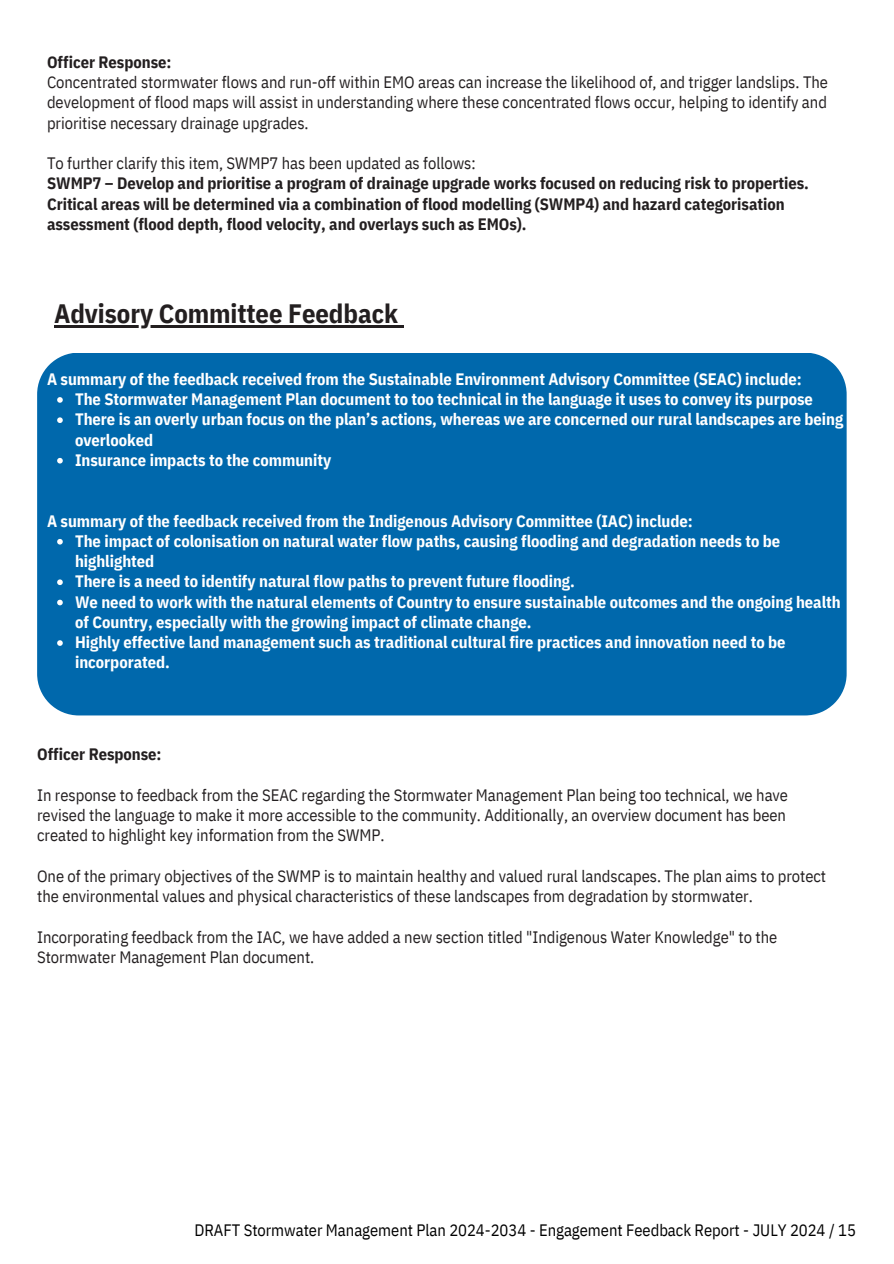
<style>
.page{position:relative;width:894px;height:1264px;background:#fff}
.page>*{position:absolute;margin:0;border:0;box-sizing:border-box;transform-origin:0 0}
.t1{font:700 26.55px "IBM Plex Sans Cond";color:#231f20}
.t2{font:16.5px/20.2px "IBM Plex Sans Cond";color:#231f20;text-align:justify}
.t3{font:700 16.5px/20.2px "IBM Plex Sans Cond";color:#fff}
.t4{font:700 16.5px/20.2px "IBM Plex Sans Cond";color:#231f20}
.t5{font:16.5px "IBM Plex Sans Cond";color:#000}
</style>
<div class="page">
<div style="left:37px;top:353px;width:809px;height:362px;background:#0068ac"></div>
<hr style="left:54px;top:325px;width:344px;height:3px;background:#231f20">
<svg style="left:398px;top:325px;width:5px;height:3px"></svg>
<svg style="left:57px;top:397px;width:6px;height:6px"></svg>
<svg style="left:57px;top:417px;width:6px;height:6px"></svg>
<svg style="left:57px;top:458px;width:6px;height:5px"></svg>
<svg style="left:57px;top:539px;width:6px;height:5px"></svg>
<svg style="left:57px;top:579px;width:6px;height:6px"></svg>
<svg style="left:57px;top:599px;width:6px;height:6px"></svg>
<svg style="left:57px;top:640px;width:6px;height:6px"></svg>
<p class="t4" style="left:47px;top:52px;width:126px">Officer Response:</p>
<p class="t2" style="left:47px;top:72px;width:782px">Concentrated stormwater flows and run-off within EMO areas can increase the likelihood of, and trigger landslips. The development of flood maps will assist in understanding where these concentrated flows occur, helping to identify and prioritise necessary drainage upgrades.</p>
<p class="t2" style="left:47px;top:153px;width:430px">To further clarify this item, SWMP7 has been updated as follows:</p>
<p class="t4" style="left:47px;top:173px;width:763px">SWMP7 – Develop and prioritise a program of drainage upgrade works focused on reducing risk to properties.<br>Critical areas will be determined via a combination of flood modelling (SWMP4) and hazard categorisation assessment (flood depth, flood velocity, and overlays such as EMOs).</p>
<p class="t1" style="left:54px;top:296px;width:345px">Advisory Committee Feedback</p>
<p class="t3" style="left:47px;top:368px;width:756px">A summary of the feedback received from the Sustainable Environment Advisory Committee (SEAC) include:</p>
<p class="t3" style="left:75px;top:388px;width:739px">The Stormwater Management Plan document to too technical in the language it uses to convey its purpose</p>
<p class="t3" style="left:75px;top:409px;width:769px">There is an overly urban focus on the plan’s actions, whereas we are concerned our rural landscapes are being overlooked</p>
<h1 class="t3" style="left:75px;top:449px;width:257px">Insurance impacts to the community</h1>
<h2 class="t3" style="left:47px;top:510px;width:647px">A summary of the feedback received from the Indigenous Advisory Committee (IAC) include:</h2>
<p class="t3" style="left:75px;top:530px;width:706px">The impact of colonisation on natural water flow paths, causing flooding and degradation needs to be highlighted</p>
<p class="t3" style="left:75px;top:571px;width:501px">There is a need to identify natural flow paths to prevent future flooding.</p>
<p class="t3" style="left:75px;top:591px;width:767px">We need to work with the natural elements of Country to ensure sustainable outcomes and the ongoing health of Country, especially with the growing impact of climate change.</p>
<h2 class="t3" style="left:75px;top:631px;width:711px">Highly effective land management such as traditional cultural fire practices and innovation need to be incorporated.</h2>
<h2 class="t4" style="left:37px;top:744px;width:126px">Officer Response:</h2>
<p class="t2" style="left:37px;top:784px;width:752px">In response to feedback from the SEAC regarding the Stormwater Management Plan being too technical, we have revised the language to make it more accessible to the community. Additionally, an overview document has been created to highlight key information from the SWMP.</p>
<p class="t2" style="left:37px;top:865px;width:790px">One of the primary objectives of the SWMP is to maintain healthy and valued rural landscapes. The plan aims to protect the environmental values and physical characteristics of these landscapes from degradation by stormwater.</p>
<p class="t2" style="left:37px;top:926px;width:741px">Incorporating feedback from the IAC, we have added a new section titled "Indigenous Water Knowledge" to the<br>Stormwater Management Plan document.</p>
<p class="t5" style="left:194px;top:1218px;width:662px">DRAFT Stormwater Management Plan 2024-2034 - Engagement Feedback Report - JULY 2024 / 15</p>
</div>
